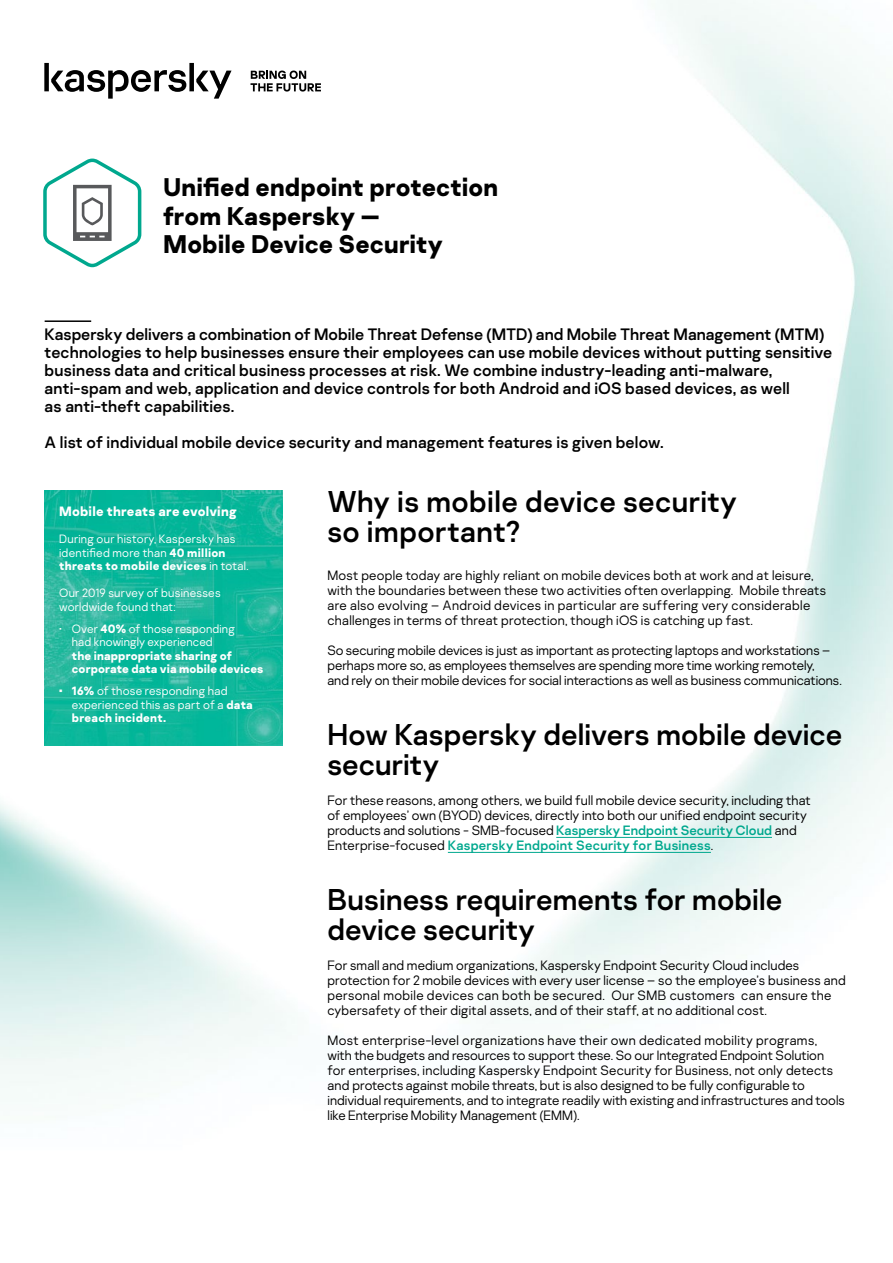
<style>
.page{position:relative;width:893px;height:1263px;background:#fff}
.page>*{position:absolute;margin:0;border:0;box-sizing:border-box;transform-origin:0 0}
.t1{font:30px/30px "Kaspersky Sans";letter-spacing:.005em;color:#000}
.t2{font:700 25.5px/28.5px "Kaspersky Sans";letter-spacing:.005em;color:#000}
.t3{font:16.5px/18px "Kaspersky Sans";letter-spacing:.005em;color:#000}
.t4{font:300 13.5px/15px "Kaspersky Sans";letter-spacing:.005em;color:#000}
.Title_Insert_tasks-a{font:700 13.5px "Kaspersky Sans";letter-spacing:.015em;color:#fff}
.Insert_body_text{font:300 12px/13.5px "Kaspersky Sans";letter-spacing:.02em;color:#fff}
.t5{font:700 12px/13.5px "Kaspersky Sans";letter-spacing:.01em;color:#fff}
.s1{font-weight:400;color:#00a88e}
.s2{font-weight:700}
.s3{font-weight:300}
</style>
<div class="page">
<img style="left:0;top:0;width:893px;height:1088px">
<hr style="left:45px;top:320px;width:46px;height:2px;background:#000">
<img style="left:45px;top:491px;width:238px;height:254px">
<hr style="left:556px;top:837px;width:216px;height:1px;background:#00a88e">
<hr style="left:448px;top:852px;width:263px;height:1px;background:#00a88e">
<svg style="left:44px;top:63px;width:188px;height:36px"></svg>
<svg style="left:251px;top:71px;width:70px;height:21px"></svg>
<svg style="left:43px;top:159px;width:98px;height:108px"></svg>
<p class="t2" style="left:163px;top:173px;width:337px">Unified endpoint protection from Kaspersky —<br>Mobile Device Security</p>
<p class="t3" style="left:45px;top:325px;width:789px">Kaspersky delivers a combination of Mobile Threat Defense (MTD) and Mobile Threat Management (MTM) technologies to help businesses ensure their employees can use mobile devices without putting sensitive business data and critical business processes at risk. We combine industry-leading anti-malware, anti-spam and web, application and device controls for both Android and iOS based devices, as well<br>as anti-theft capabilities.</p>
<p class="t3" style="left:45px;top:433px;width:621px">A list of individual mobile device security and management features is given below.</p>
<h3 class="t1" style="left:327px;top:486px;width:411px">Why is mobile device security so important?</h3>
<p class="t4" style="left:327px;top:568px;width:500px">Most people today are highly reliant on mobile devices both at work and at leisure, with the boundaries between these two activities often overlapping. Mobile threats are also evolving – Android devices in particular are suffering very considerable challenges in terms of threat protection, though iOS is catching up fast.</p>
<p class="t4" style="left:327px;top:643px;width:516px">So securing mobile devices is just as important as protecting laptops and workstations – perhaps more so, as employees themselves are spending more time working remotely,<br>and rely on their mobile devices for social interactions as well as business communications.</p>
<h3 class="t1" style="left:327px;top:720px;width:516px">How Kaspersky delivers mobile device security</h3>
<p class="t4" style="left:327px;top:793px;width:485px">For these reasons, among others, we build full mobile device security, including that of employees’ own (BYOD) devices, directly into both our unified endpoint security products and solutions - SMB-focused <span class="s1">Kaspersky Endpoint Security Cloud</span> and Enterprise-focused <span class="s1">Kaspersky Endpoint Security for Business</span>.</p>
<h3 class="t1" style="left:327px;top:885px;width:456px">Business requirements for mobile device security</h3>
<p class="t4" style="left:327px;top:958px;width:520px">For small and medium organizations, Kaspersky Endpoint Security Cloud includes protection for 2 mobile devices with every user license – so the employee’s business and personal mobile devices can both be secured. Our SMB customers can ensure the cybersafety of their digital assets, and of their staff, at no additional cost.</p>
<p class="t4" style="left:327px;top:1033px;width:519px">Most enterprise-level organizations have their own dedicated mobility programs, with the budgets and resources to support these. So our Integrated Endpoint Solution for enterprises, including Kaspersky Endpoint Security for Business, not only detects and protects against mobile threats, but is also designed to be fully configurable to individual requirements, and to integrate readily with existing and infrastructures and tools like Enterprise Mobility Management (EMM).</p>
<p class="Title_Insert_tasks-a" style="left:59px;top:503px;width:179px">Mobile threats are evolving</p>
<p class="Insert_body_text" style="left:59px;top:532px;width:191px">During our history, Kaspersky has identified more than <span class="s2">40 million threats to mobile devices</span> in total.</p>
<p class="Insert_body_text" style="left:59px;top:586px;width:163px">Our 2019 survey of businesses worldwide found that:</p>
<p class="t5" style="left:72px;top:622px;width:193px;text-indent:-13px"><span class="s3">• Over</span> 40% <span class="s3">of those responding<br>had knowingly experienced<br></span>the inappropriate sharing of corporate data via mobile devices</p>
<p class="Insert_body_text" style="left:72px;top:684px;width:182px;text-indent:-13px"><span class="s2">• 16%</span> of those responding had experienced this as part of a <span class="s2">data breach incident.</span></p>
</div>
